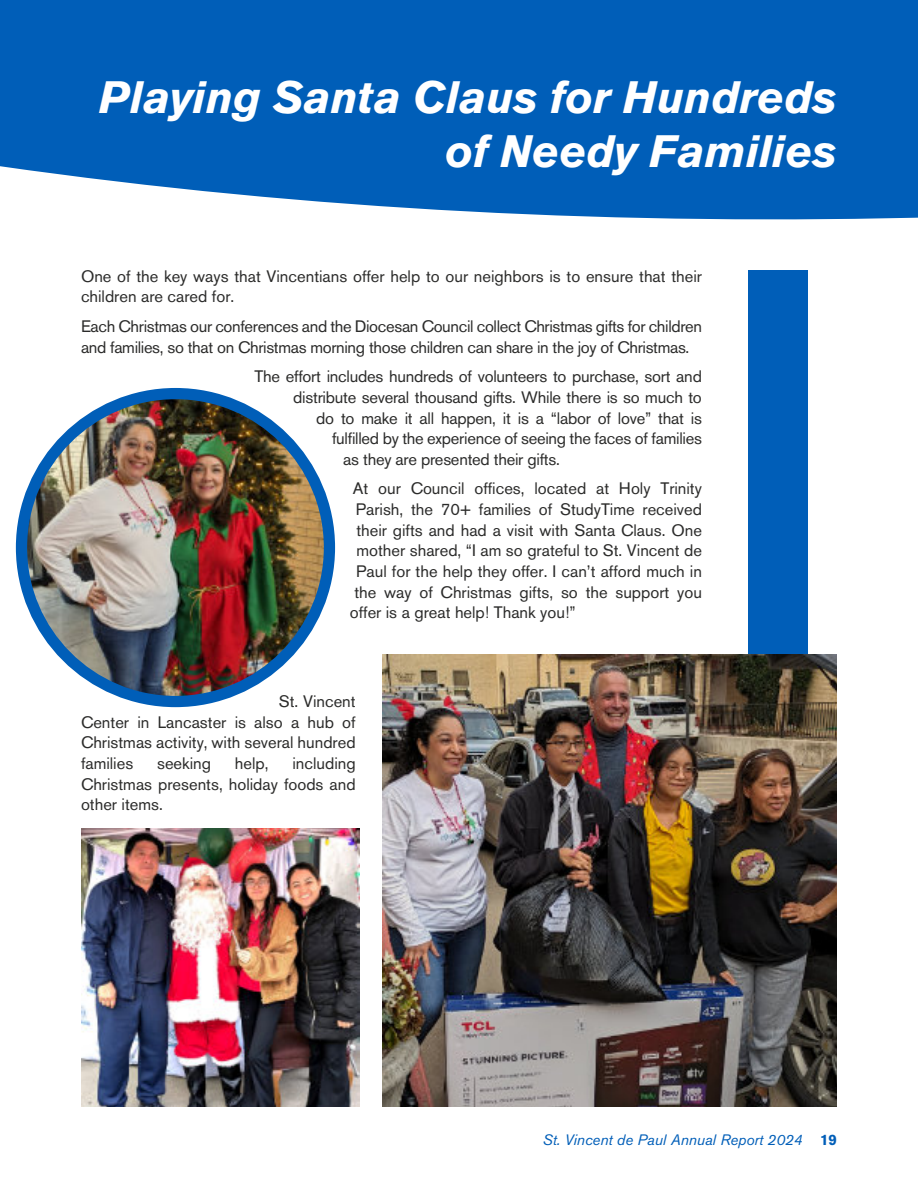
<style>
.page{position:relative;width:918px;height:1188px;background:#fff}
.page>*{position:absolute;margin:0;border:0;box-sizing:border-box;transform-origin:0 0}
.t1{font:italic 700 45px/54px "Akzidenz Grotesk BE";color:#fff;text-align:right}
.t2{font:16.5px/20.7px "Akzidenz Grotesk BE";color:#2b2b2a;text-align:justify}
.t3{font:16.5px/20.7px "Akzidenz Grotesk BE";letter-spacing:-.02em;color:#2b2b2a}
.t4{font:italic 15px "Akzidenz Grotesk BE";color:#005eb8}
.s1{font-weight:700;font-style:normal}
</style>
<div class="page">
<svg style="left:0;top:0;width:918px;height:220px;background:#1169bc"></svg>
<div style="left:748px;top:270px;width:60px;height:837px;background:#005eb8"></div>
<img style="left:383px;top:655px;width:454px;height:452px">
<img style="left:22px;top:394px;width:307px;height:308px">
<div style="left:16px;top:388px;width:319px;height:319px;border:11px solid #005eb8;border-radius:50%"></div>
<img style="left:81px;top:828px;width:279px;height:279px">
<h1 class="t1" style="left:99px;top:71px;width:739px">Playing Santa Claus for Hundreds of Needy Families</h1>
<p class="t2" style="left:81px;top:266px;width:622px">One of the key ways that Vincentians offer help to our neighbors is to ensure that their children are cared for.</p>
<p class="t3" style="left:81px;top:316px;width:623px">Each Christmas our conferences and the Diocesan Council collect Christmas gifts for children and families, so that on Christmas morning those children can share in the joy of Christmas.</p>
<p class="t2" style="left:255px;top:366px;width:449px">The effort includes hundreds of volunteers to purchase, sort and</p>
<p class="t2" style="left:293px;top:387px;width:410px">distribute several thousand gifts. While there is so much to</p>
<p class="t2" style="left:316px;top:407px;width:387px">do to make it all happen, it is a “labor of love” that is</p>
<p class="t2" style="left:332px;top:428px;width:371px">fulfilled by the experience of seeing the faces of families</p>
<p class="t2" style="left:343px;top:449px;width:218px">as they are presented their gifts.</p>
<p class="t2" style="left:353px;top:478px;width:351px">At our Council offices, located at Holy Trinity</p>
<p class="t2" style="left:356px;top:499px;width:348px">Parish, the 70+ families of StudyTime received</p>
<p class="t2" style="left:356px;top:520px;width:347px">their gifts and had a visit with Santa Claus. One</p>
<p class="t2" style="left:356px;top:540px;width:347px">mother shared, “I am so grateful to St. Vincent de</p>
<p class="t2" style="left:356px;top:561px;width:347px">Paul for the help they offer. I can’t afford much in</p>
<p class="t2" style="left:354px;top:581px;width:349px">the way of Christmas gifts, so the support you</p>
<p class="t2" style="left:350px;top:602px;width:227px">offer is a great help! Thank you!”</p>
<p class="t2" style="left:81px;top:691px;width:276px;text-indent:198px">St. Vincent Center in Lancaster is also a hub of Christmas activity, with several hundred families</p>
<p class="t2" style="left:81px;top:753px;width:276px;text-indent:211px">including Christmas presents, holiday foods and other items.</p>
<p class="t2" style="left:157px;top:753px;width:55px">seeking</p>
<p class="t2" style="left:235px;top:753px;width:35px">help,</p>
<p class="t4" style="left:543px;top:1130px;width:296px">St. Vincent de Paul Annual Report 2024 <span class="s1">19</span></p>
</div>
